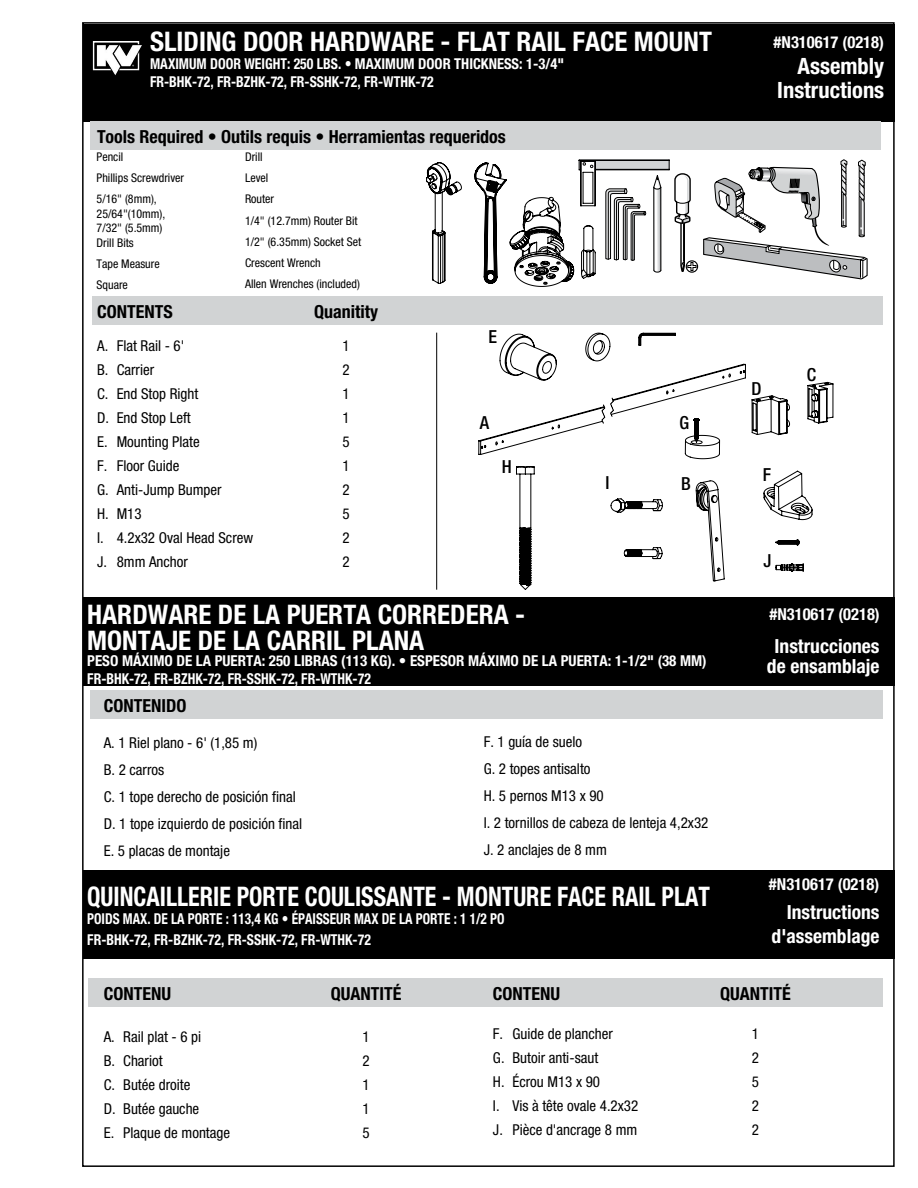
<style>
.page{position:relative;width:918px;height:1188px;background:#fff}
.page>*{position:absolute;margin:0;border:0;box-sizing:border-box;transform-origin:0 0}
.t1{font:700 condensed 27px/25.5px "Helvetica Neue";color:#fff}
.t2{font:700 condensed 27px "Helvetica Neue";color:#fff;scale:.89 1}
.t3{font:700 condensed 22.5px/24px "Helvetica Neue";color:#fff;text-align:right}
.t4{font:700 condensed 19.5px/19.5px "Helvetica Neue";color:#fff;text-align:center}
.t5{font:700 condensed 18px "Helvetica Neue";color:#000}
.t6{font:500 condensed 18px "Helvetica Neue";color:#000}
.t7{font:700 condensed 16.5px "Helvetica Neue";color:#fff}
.t8{font:condensed 15px/27px "Helvetica Neue";color:#000}
.t9{font:700 condensed 15px/18px "Helvetica Neue";color:#fff}
.t10{font:700 condensed 15px/21.6px "Helvetica Neue";color:#fff;scale:.89 1}
.t11{font:700 condensed 15px/18px "Helvetica Neue";color:#fff;scale:.92 1}
.t12{font:condensed 12px/21.1px "Helvetica Neue";color:#000}
</style>
<div class="page">
<svg style="left:764px;top:471px;width:48px;height:49px"></svg>
<svg style="left:775px;top:539px;width:24px;height:6px"></svg>
<svg style="left:776px;top:563px;width:28px;height:9px"></svg>
<svg style="left:516px;top:467px;width:18px;height:123px"></svg>
<svg style="left:696px;top:481px;width:28px;height:100px"></svg>
<svg style="left:611px;top:499px;width:52px;height:14px"></svg>
<svg style="left:624px;top:547px;width:38px;height:12px"></svg>
<svg style="left:479px;top:333px;width:267px;height:126px"></svg>
<svg style="left:808px;top:382px;width:25px;height:41px"></svg>
<svg style="left:752px;top:396px;width:38px;height:39px"></svg>
<div style="left:83px;top:24px;width:811px;height:98px;background:#000"></div>
<div style="left:91px;top:122px;width:790px;height:28px;background:#d1d3d4"></div>
<div style="left:92px;top:297px;width:790px;height:28px;background:#d1d3d4"></div>
<img style="left:92px;top:42px;width:50px;height:33px">
<hr style="left:436px;top:333px;width:1px;height:257px;background:#000">
<div style="left:83px;top:597px;width:811px;height:89px;background:#000"></div>
<div style="left:83px;top:870px;width:811px;height:89px;background:#000"></div>
<div style="left:88px;top:979px;width:794px;height:28px;background:#d1d3d4"></div>
<div style="left:90px;top:691px;width:792px;height:28px;background:#d1d3d4"></div>
<div style="left:686px;top:260px;width:12px;height:13px;border:1px solid #000;border-radius:50%"></div>
<svg style="left:703px;top:159px;width:165px;height:121px"></svg>
<svg style="left:474px;top:160px;width:223px;height:127px"></svg>
<svg style="left:426px;top:162px;width:36px;height:122px"></svg>
<h1 class="t1" style="left:150px;top:28px;width:563px">SLIDING DOOR HARDWARE - FLAT RAIL FACE MOUNT</h1>
<p class="t7" style="left:774px;top:32px;width:112px">#N310617 (0218)</p>
<p class="t11" style="left:150px;top:54px;width:451px">MAXIMUM DOOR WEIGHT: 250 LBS. • MAXIMUM DOOR THICKNESS: 1-3/4"<br>FR-BHK-72, FR-BZHK-72, FR-SSHK-72, FR-WTHK-72</p>
<h2 class="t3" style="left:777px;top:54px;width:108px">Assembly<br>Instructions</h2>
<p class="t5" style="left:97px;top:125px;width:410px">Tools Required • Outils requis • Herramientas requeridos</p>
<p class="t12" style="left:97px;top:146px;width:89px">Pencil<br>Phillips Screwdriver<br>5/16" (8mm),</p>
<p class="t12" style="left:97px;top:206px;width:70px;line-height:14.4px">25/64"(10mm),<br>7/32" (5.5mm)<br>Drill Bits</p>
<p class="t12" style="left:97px;top:253px;width:65px">Tape Measure<br>Square</p>
<p class="t12" style="left:245px;top:146px;width:118px">Drill<br>Level<br>Router<br>1/4" (12.7mm) Router Bit<br>1/2" (6.35mm) Socket Set<br>Crescent Wrench<br>Allen Wrenches (included)</p>
<p class="t5" style="left:97px;top:301px;width:77px">CONTENTS</p>
<p class="t5" style="left:314px;top:301px;width:65px">Quanitity</p>
<p class="t8" style="left:97px;top:332px;width:89px">A. Flat Rail - 6'</p>
<p class="t8" style="left:343px;top:332px;width:9px">1</p>
<p class="t8" style="left:97px;top:356px;width:58px">B. Carrier</p>
<p class="t8" style="left:343px;top:356px;width:9px">2</p>
<p class="t8" style="left:97px;top:380px;width:103px">C. End Stop Right</p>
<p class="t8" style="left:343px;top:380px;width:9px">1</p>
<p class="t8" style="left:97px;top:404px;width:95px">D. End Stop Left</p>
<p class="t8" style="left:343px;top:404px;width:9px">1</p>
<p class="t8" style="left:97px;top:428px;width:104px">E. Mounting Plate</p>
<p class="t8" style="left:343px;top:428px;width:9px">5</p>
<p class="t8" style="left:97px;top:452px;width:84px">F. Floor Guide</p>
<p class="t8" style="left:343px;top:452px;width:9px">1</p>
<p class="t8" style="left:97px;top:476px;width:126px">G. Anti-Jump Bumper</p>
<p class="t8" style="left:343px;top:476px;width:9px">2</p>
<p class="t8" style="left:97px;top:500px;width:46px">H. M13</p>
<p class="t8" style="left:343px;top:500px;width:9px">5</p>
<p class="t8" style="left:97px;top:524px;width:157px">I. 4.2x32 Oval Head Screw</p>
<p class="t8" style="left:343px;top:524px;width:9px">2</p>
<p class="t8" style="left:97px;top:548px;width:92px">J. 8mm Anchor</p>
<p class="t8" style="left:343px;top:548px;width:9px">2</p>
<p class="t6" style="left:488px;top:326px;width:10px">E</p>
<p class="t6" style="left:480px;top:412px;width:11px">A</p>
<p class="t6" style="left:502px;top:455px;width:12px">H</p>
<p class="t6" style="left:605px;top:472px;width:5px">I</p>
<p class="t6" style="left:680px;top:412px;width:11px">G</p>
<p class="t6" style="left:681px;top:473px;width:11px">B</p>
<h1 class="t1" style="left:87px;top:601px;width:439px">HARDWARE DE LA PUERTA CORREDERA -<br>MONTAJE DE LA CARRIL PLANA</h1>
<p class="t9" style="left:87px;top:652px;width:621px">PESO MÁXIMO DE LA PUERTA: 250 LIBRAS (113 KG). • ESPESOR MÁXIMO DE LA PUERTA: 1-1/2" (38 MM)<br>FR-BHK-72, FR-BZHK-72, FR-SSHK-72, FR-WTHK-72</p>
<p class="t5" style="left:104px;top:694px;width:84px">CONTENIDO</p>
<p class="t8" style="left:104px;top:729px;width:200px">A. 1 Riel plano - 6' (1,85 m)<br>B. 2 carros<br>C. 1 tope derecho de posición final<br>D. 1 tope izquierdo de posición final<br>E. 5 placas de montaje</p>
<p class="t8" style="left:484px;top:728px;width:226px">F. 1 guía de suelo<br>G. 2 topes antisalto<br>H. 5 pernos M13 x 90<br>I. 2 tornillos de cabeza de lenteja 4,2x32<br>J. 2 anclajes de 8 mm</p>
<h1 class="t2" style="left:87px;top:880px;width:701px">QUINCAILLERIE PORTE COULISSANTE - MONTURE FACE RAIL PLAT</h1>
<p class="t10" style="left:87px;top:907px;width:470px">POIDS MAX. DE LA PORTE : 113,4 KG • ÉPAISSEUR MAX DE LA PORTE : 1 1/2 PO<br>FR-BHK-72, FR-BZHK-72, FR-SSHK-72, FR-WTHK-72</p>
<p class="t6" style="left:751px;top:378px;width:12px">D</p>
<p class="t6" style="left:763px;top:464px;width:10px">F</p>
<p class="t6" style="left:763px;top:550px;width:9px">J</p>
<p class="t6" style="left:807px;top:364px;width:11px">C</p>
<p class="t7" style="left:769px;top:604px;width:112px">#N310617 (0218)</p>
<h3 class="t4" style="left:767px;top:636px;width:114px">Instrucciones de ensamblaje</h3>
<p class="t7" style="left:769px;top:874px;width:112px">#N310617 (0218)</p>
<h3 class="t4" style="left:772px;top:900px;width:109px;line-height:24px;text-align:right">Instructions d'assemblage</h3>
<p class="t5" style="left:104px;top:983px;width:69px">CONTENU</p>
<p class="t5" style="left:331px;top:983px;width:72px">QUANTITÉ</p>
<p class="t8" style="left:104px;top:1023px;width:99px">A. Rail plat - 6 pi</p>
<p class="t8" style="left:363px;top:1023px;width:9px">1</p>
<p class="t8" style="left:104px;top:1047px;width:60px">B. Chariot</p>
<p class="t8" style="left:363px;top:1047px;width:9px">2</p>
<p class="t8" style="left:104px;top:1071px;width:88px">C. Butée droite</p>
<p class="t8" style="left:363px;top:1071px;width:9px">1</p>
<p class="t8" style="left:104px;top:1095px;width:97px">D. Butée gauche</p>
<p class="t8" style="left:363px;top:1095px;width:9px">1</p>
<p class="t8" style="left:104px;top:1119px;width:128px">E. Plaque de montage</p>
<p class="t8" style="left:363px;top:1119px;width:9px">5</p>
<p class="t5" style="left:493px;top:983px;width:69px">CONTENU</p>
<p class="t5" style="left:720px;top:983px;width:72px">QUANTITÉ</p>
<p class="t8" style="left:493px;top:1020px;width:122px">F. Guide de plancher</p>
<p class="t8" style="left:752px;top:1020px;width:9px">1</p>
<p class="t8" style="left:493px;top:1044px;width:107px">G. Butoir anti-saut</p>
<p class="t8" style="left:752px;top:1044px;width:9px">2</p>
<p class="t8" style="left:493px;top:1068px;width:109px">H. Écrou M13 x 90</p>
<p class="t8" style="left:752px;top:1068px;width:9px">5</p>
<p class="t8" style="left:493px;top:1092px;width:147px">I. Vis à tête ovale 4.2x32</p>
<p class="t8" style="left:752px;top:1092px;width:9px">2</p>
<p class="t8" style="left:493px;top:1116px;width:146px">J. Pièce d'ancrage 8 mm</p>
<p class="t8" style="left:752px;top:1116px;width:9px">2</p>
</div>
